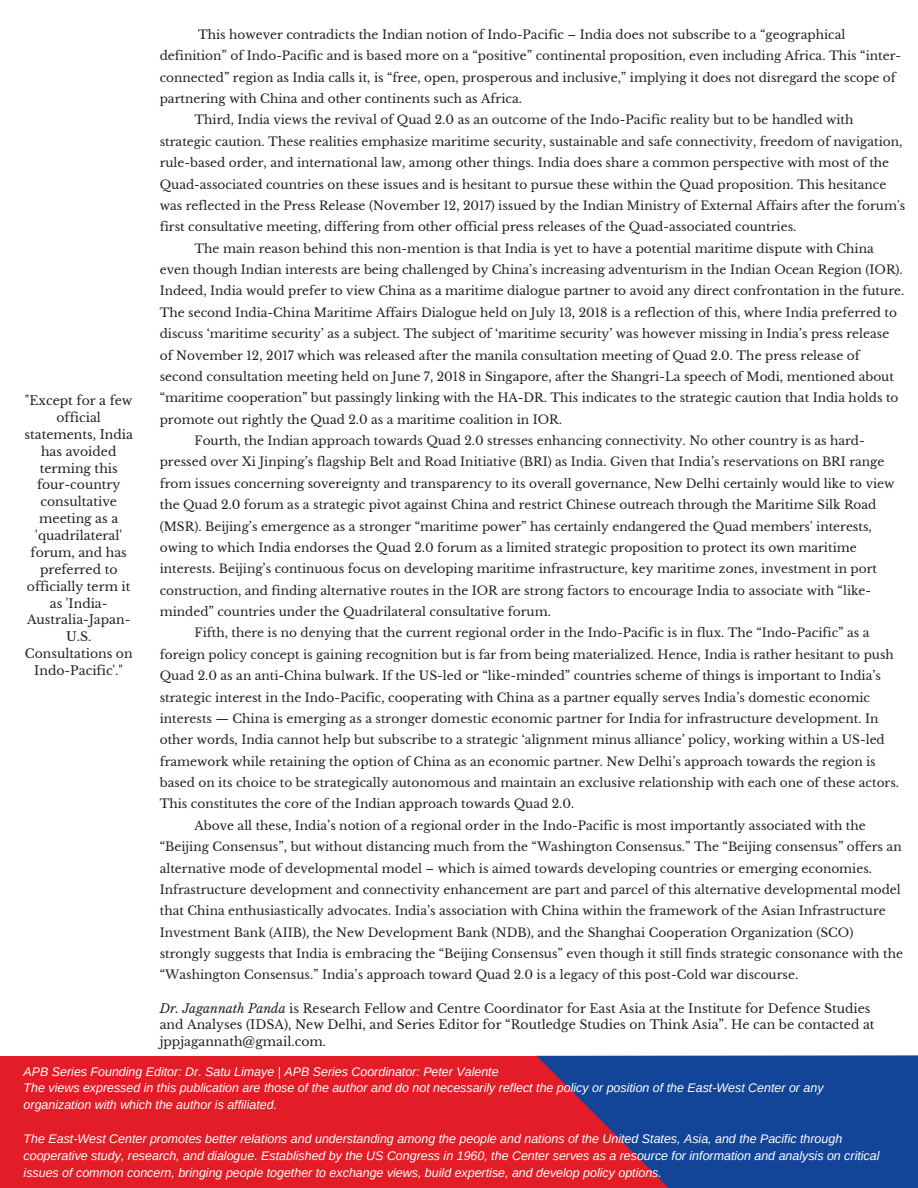
<style>
.page{position:relative;width:918px;height:1188px;background:#fff}
.page>*{position:absolute;margin:0;border:0;box-sizing:border-box;transform-origin:0 0}
.t1{font:italic 12.45px/16.8px "Arimo";color:#fff}
.t2{font:12.45px/16.8px "Libre Baskerville";color:#222;text-align:center}
.t3{font:12.15px "Libre Baskerville";color:#222}
.s1{font-style:italic}
</style>
<div class="page">
<div style="left:0;top:1056px;width:814px;height:132px;background:#e31d27"></div>
<svg style="left:536px;top:1055px;width:382px;height:133px;fill:#124598"></svg>
<p class="t2" style="left:24px;top:392px;width:110px">"Except for a few official statements, India has avoided terming this four-country consultative meeting as a 'quadrilateral' forum, and has preferred to officially term it as 'India-<br>Australia-Japan-<br>U.S.<br>Consultations on<br>Indo-Pacific'."</p>
<p class="t3" style="left:198px;top:27px;width:649px">This however contradicts the Indian notion of Indo-Pacific – India does not subscribe to a “geographical</p>
<p class="t3" style="left:160px;top:49px;width:743px">definition” of Indo-Pacific and is based more on a “positive” continental proposition, even including Africa. This “inter-</p>
<p class="t3" style="left:160px;top:70px;width:737px">connected” region as India calls it, is “free, open, prosperous and inclusive,” implying it does not disregard the scope of</p>
<p class="t3" style="left:160px;top:91px;width:364px">partnering with China and other continents such as Africa.</p>
<p class="t3" style="left:195px;top:113px;width:661px">Third, India views the revival of Quad 2.0 as an outcome of the Indo-Pacific reality but to be handled with</p>
<p class="t3" style="left:160px;top:134px;width:744px">strategic caution. These realities emphasize maritime security, sustainable and safe connectivity, freedom of navigation,</p>
<p class="t3" style="left:160px;top:155px;width:731px">rule-based order, and international law, among other things. India does share a common perspective with most of the</p>
<p class="t3" style="left:160px;top:177px;width:728px">Quad-associated countries on these issues and is hesitant to pursue these within the Quad proposition. This hesitance</p>
<p class="t3" style="left:160px;top:198px;width:747px">was reflected in the Press Release (November 12, 2017) issued by the Indian Ministry of External Affairs after the forum's</p>
<p class="t3" style="left:160px;top:220px;width:638px">first consultative meeting, differing from other official press releases of the Quad-associated countries.</p>
<p class="t3" style="left:195px;top:241px;width:681px">The main reason behind this non-mention is that India is yet to have a potential maritime dispute with China</p>
<p class="t3" style="left:160px;top:262px;width:745px">even though Indian interests are being challenged by China’s increasing adventurism in the Indian Ocean Region (IOR).</p>
<p class="t3" style="left:160px;top:284px;width:746px">Indeed, India would prefer to view China as a maritime dialogue partner to avoid any direct confrontation in the future.</p>
<p class="t3" style="left:160px;top:305px;width:739px">The second India-China Maritime Affairs Dialogue held on July 13, 2018 is a reflection of this, where India preferred to</p>
<p class="t3" style="left:160px;top:326px;width:731px">discuss ‘maritime security’ as a subject. The subject of ‘maritime security’ was however missing in India’s press release</p>
<p class="t3" style="left:160px;top:348px;width:702px">of November 12, 2017 which was released after the manila consultation meeting of Quad 2.0. The press release of</p>
<p class="t3" style="left:160px;top:369px;width:736px">second consultation meeting held on June 7, 2018 in Singapore, after the Shangri-La speech of Modi, mentioned about</p>
<p class="t3" style="left:160px;top:391px;width:740px">“maritime cooperation” but passingly linking with the HA-DR. This indicates to the strategic caution that India holds to</p>
<p class="t3" style="left:160px;top:412px;width:404px">promote out rightly the Quad 2.0 as a maritime coalition in IOR.</p>
<p class="t3" style="left:195px;top:433px;width:672px">Fourth, the Indian approach towards Quad 2.0 stresses enhancing connectivity. No other country is as hard-</p>
<p class="t3" style="left:160px;top:455px;width:726px">pressed over Xi Jinping’s flagship Belt and Road Initiative (BRI) as India. Given that India’s reservations on BRI range</p>
<p class="t3" style="left:160px;top:476px;width:736px">from issues concerning sovereignty and transparency to its overall governance, New Delhi certainly would like to view</p>
<p class="t3" style="left:160px;top:497px;width:718px">the Quad 2.0 forum as a strategic pivot against China and restrict Chinese outreach through the Maritime Silk Road</p>
<p class="t3" style="left:160px;top:519px;width:714px">(MSR). Beijing’s emergence as a stronger “maritime power” has certainly endangered the Quad members' interests,</p>
<p class="t3" style="left:160px;top:540px;width:699px">owing to which India endorses the Quad 2.0 forum as a limited strategic proposition to protect its own maritime</p>
<p class="t3" style="left:160px;top:562px;width:719px">interests. Beijing’s continuous focus on developing maritime infrastructure, key maritime zones, investment in port</p>
<p class="t3" style="left:160px;top:583px;width:713px">construction, and finding alternative routes in the IOR are strong factors to encourage India to associate with “like-</p>
<p class="t3" style="left:160px;top:604px;width:393px">minded” countries under the Quadrilateral consultative forum.</p>
<p class="t3" style="left:195px;top:626px;width:677px">Fifth, there is no denying that the current regional order in the Indo-Pacific is in flux. The “Indo-Pacific” as a</p>
<p class="t3" style="left:160px;top:647px;width:736px">foreign policy concept is gaining recognition but is far from being materialized. Hence, India is rather hesitant to push</p>
<p class="t3" style="left:160px;top:668px;width:723px">Quad 2.0 as an anti-China bulwark. If the US-led or “like-minded” countries scheme of things is important to India’s</p>
<p class="t3" style="left:160px;top:690px;width:712px">strategic interest in the Indo-Pacific, cooperating with China as a partner equally serves India’s domestic economic</p>
<p class="t3" style="left:160px;top:711px;width:720px">interests — China is emerging as a stronger domestic economic partner for India for infrastructure development. In</p>
<p class="t3" style="left:160px;top:733px;width:727px">other words, India cannot help but subscribe to a strategic ‘alignment minus alliance’ policy, working within a US-led</p>
<p class="t3" style="left:160px;top:754px;width:718px">framework while retaining the option of China as an economic partner. New Delhi’s approach towards the region is</p>
<p class="t3" style="left:160px;top:775px;width:741px">based on its choice to be strategically autonomous and maintain an exclusive relationship with each one of these actors.</p>
<p class="t3" style="left:160px;top:797px;width:416px">This constitutes the core of the Indian approach towards Quad 2.0.</p>
<p class="t3" style="left:195px;top:818px;width:673px">Above all these, India’s notion of a regional order in the Indo-Pacific is most importantly associated with the</p>
<p class="t3" style="left:160px;top:839px;width:743px">“Beijing Consensus”, but without distancing much from the “Washington Consensus.” The “Beijing consensus” offers an</p>
<p class="t3" style="left:160px;top:861px;width:714px">alternative mode of developmental model – which is aimed towards developing countries or emerging economies.</p>
<p class="t3" style="left:160px;top:882px;width:743px">Infrastructure development and connectivity enhancement are part and parcel of this alternative developmental model</p>
<p class="t3" style="left:160px;top:904px;width:728px">that China enthusiastically advocates. India’s association with China within the framework of the Asian Infrastructure</p>
<p class="t3" style="left:160px;top:925px;width:695px">Investment Bank (AIIB), the New Development Bank (NDB), and the Shanghai Cooperation Organization (SCO)</p>
<p class="t3" style="left:160px;top:946px;width:745px">strongly suggests that India is embracing the “Beijing Consensus” even though it still finds strategic consonance with the</p>
<p class="t3" style="left:160px;top:968px;width:640px">“Washington Consensus.” India’s approach toward Quad 2.0 is a legacy of this post-Cold war discourse.</p>
<p class="t2" style="left:160px;top:1000px;width:716px;text-align:left"><span class="s1">Dr. Jagannath Panda</span> is Research Fellow and Centre Coordinator for East Asia at the Institute for Defence Studies and Analyses (IDSA), New Delhi, and Series Editor for “Routledge Studies on Think Asia”. He can be contacted at jppjagannath@gmail.com.</p>
<p class="t1" style="left:24px;top:1063px;width:801px">APB Series Founding Editor: Dr. Satu Limaye | APB Series Coordinator: Peter Valente<br>The views expressed in this publication are those of the author and do not necessarily reflect the policy or position of the East-West Center or any organization with which the author is affiliated.</p>
<p class="t1" style="left:24px;top:1130px;width:857px">The East-West Center promotes better relations and understanding among the people and nations of the United States, Asia, and the Pacific through cooperative study, research, and dialogue. Established by the US Congress in 1960, the Center serves as a resource for information and analysis on critical issues of common concern, bringing people together to exchange views, build expertise, and develop policy options.</p>
</div>
